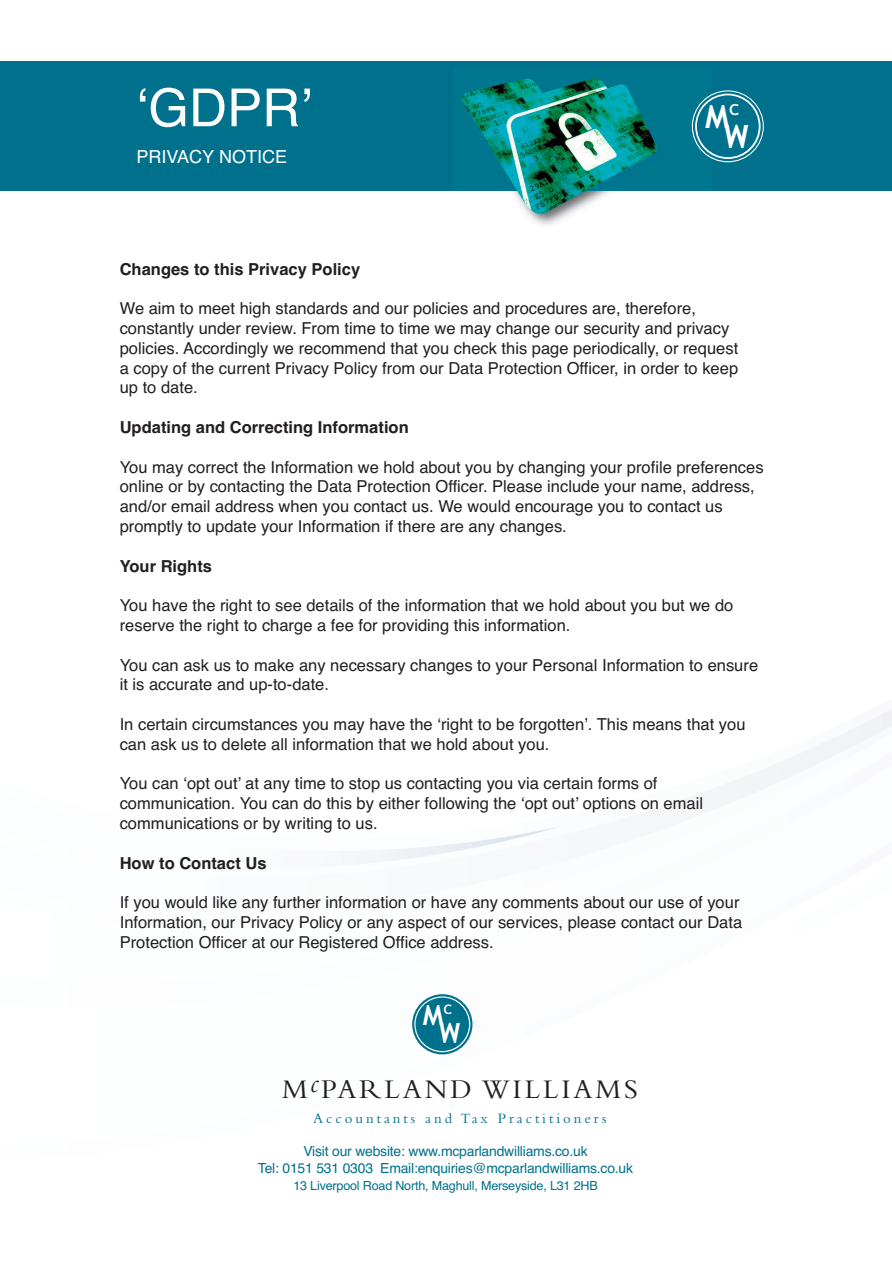
<style>
.page{position:relative;width:892px;height:1263px;background:#fff}
.page>*{position:absolute;margin:0;border:0;box-sizing:border-box;transform-origin:0 0}
.t1{font:52.5px "Helvetica";color:#fff}
.t2{font:700 32.1px "Trebuchet MS";color:#fff}
.t3{font:28.05px "Bembo";letter-spacing:.1em;color:#231f20}
.t4{font:700 27.75px "Trebuchet MS";color:#fff}
.t5{font:18px "Helvetica";color:#fff}
.t6{font:16.5px/19.8px "Helvetica";color:#231f20}
.t7{font:700 16.5px "Helvetica";color:#231f20}
.t8{font:14.7px "Bembo";letter-spacing:.2em;color:#00718c}
.t9{font:13.95px/16.8px "Helvetica";letter-spacing:-.015em;color:#00718c;text-align:center}
.t10{font:12.6px "Helvetica";letter-spacing:-.015em;color:#00718c}
</style>
<div class="page">
<div style="left:0;top:61px;width:891px;height:130px;background:#00718c"></div>
<img style="left:527px;top:144px;width:130px;height:81px">
<img style="left:461px;top:78px;width:195px;height:136px">
<svg style="left:692px;top:91px;width:70px;height:70px"></svg>
<div style="left:696px;top:95px;width:62px;height:62px;background:#00718c;border-radius:50%"></div>
<svg style="left:412px;top:994px;width:60px;height:60px"></svg>
<div style="left:415px;top:998px;width:53px;height:53px;background:#00718c;border-radius:50%"></div>
<h1 class="t1" style="left:136px;top:77px;width:176px">‘GDPR’</h1>
<p class="t5" style="left:136px;top:147px;width:152px">PRIVACY NOTICE</p>
<h2 class="t2" style="left:705px;top:97px;width:45px">M M<sup>c</sup></h2>
<p class="t7" style="left:120px;top:259px;width:242px">Changes to this Privacy Policy</p>
<p class="t6" style="left:120px;top:299px;width:619px">We aim to meet high standards and our policies and procedures are, therefore, constantly under review. From time to time we may change our security and privacy policies. Accordingly we recommend that you check this page periodically, or request a copy of the current Privacy Policy from our Data Protection Officer, in order to keep up to date.</p>
<p class="t7" style="left:120px;top:418px;width:290px">Updating and Correcting Information</p>
<p class="t6" style="left:120px;top:457px;width:645px">You may correct the Information we hold about you by changing your profile preferences online or by contacting the Data Protection Officer. Please include your name, address, and/or email address when you contact us. We would encourage you to contact us promptly to update your Information if there are any changes.</p>
<p class="t7" style="left:120px;top:556px;width:94px">Your Rights</p>
<p class="t6" style="left:120px;top:596px;width:615px">You have the right to see details of the information that we hold about you but we do reserve the right to charge a fee for providing this information.</p>
<p class="t6" style="left:120px;top:655px;width:639px">You can ask us to make any necessary changes to your Personal Information to ensure it is accurate and up-to-date.</p>
<p class="t6" style="left:120px;top:714px;width:627px">In certain circumstances you may have the ‘right to be forgotten’. This means that you can ask us to delete all information that we hold about you.</p>
<p class="t6" style="left:120px;top:774px;width:584px">You can ‘opt out’ at any time to stop us contacting you via certain forms of communication. You can do this by either following the ‘opt out’ options on email communications or by writing to us.</p>
<p class="t7" style="left:120px;top:853px;width:148px">How to Contact Us</p>
<p class="t6" style="left:120px;top:893px;width:623px">If you would like any further information or have any comments about our use of your<br>Information, our Privacy Policy or any aspect of our services, please contact our Data<br>Protection Officer at our Registered Office address.</p>
<h3 class="t4" style="left:422px;top:999px;width:39px">M M<sup>c</sup></h3>
<h3 class="t3" style="left:282px;top:1080px;width:357px">M<sup>c</sup>PARLAND WILLIAMS</h3>
<p class="t8" style="left:313px;top:1113px;width:294px">Accountants and Tax Practitioners</p>
<p class="t9" style="left:258px;top:1143px;width:376px">Visit our website: www.mcparlandwilliams.co.uk<br>Tel: 0151 531 0303 Email:enquiries@mcparlandwilliams.co.uk</p>
<p class="t10" style="left:293px;top:1178px;width:306px">13 Liverpool Road North, Maghull, Merseyside, L31 2HB</p>
</div>
